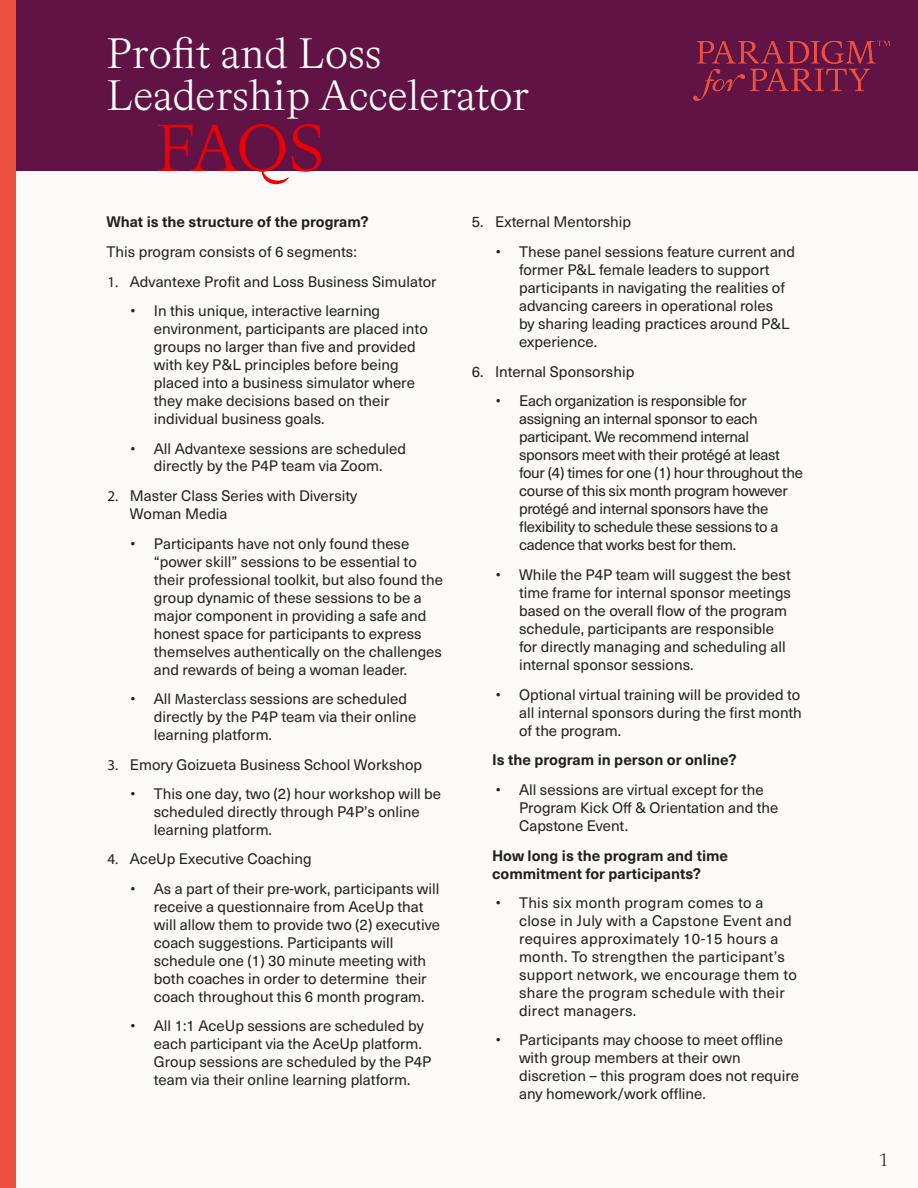
<style>
.page{position:relative;width:918px;height:1188px;background:#fff}
.page>*{position:absolute;margin:0;border:0;box-sizing:border-box;transform-origin:0 0}
.t1{font:300 66.6px "Bradford LL";color:#ed0001}
.t2{font:300 42.9px "Bradford LL";color:#fff}
.t3{font:300 18px "Bradford LL";color:#231f20}
.t4{font:15px/18px "Neue Haas Unica Pro";color:#231f20}
.t5{font:15px/18px "Neue Haas Unica Pro";letter-spacing:-.02em;color:#231f20}
.t6{font:15px/18px "Neue Haas Unica Pro";letter-spacing:.02em;color:#231f20}
.t7{font:700 15px/18px "Neue Haas Unica Pro";color:#231f20}
.s1{font-family:"Myriad Pro"}
</style>
<div class="page">
<div style="left:15px;top:171px;width:903px;height:1017px;background:#fbfaf9"></div>
<div style="left:1px;top:0;width:917px;height:171px;background:#611345"></div>
<div style="left:0;top:0;width:15px;height:1188px;background:#eb5040"></div>
<img style="left:693px;top:40px;width:183px;height:61px">
<img style="left:874px;top:40px;width:16px;height:7px">
<p class="t2" style="left:107px;top:27px;width:276px">Profit and Loss</p>
<p class="t2" style="left:107px;top:69px;width:424px">Leadership Accelerator</p>
<p class="t1" style="left:156px;top:106px;width:170px">FAQS</p>
<p class="t7" style="left:107px;top:213px;width:264px">What is the structure of the program?</p>
<p class="t4" style="left:107px;top:243px;width:252px">This program consists of 6 segments:</p>
<p class="t4" style="left:108px;top:273px;width:331px"><span class="s1">1.</span> Advantexe Profit and Loss Business Simulator</p>
<p class="t4" style="left:154px;top:302px;width:275px;text-indent:-23px">• In this unique, interactive learning environment, participants are placed into groups no larger than five and provided with key P&amp;L principles before being placed into a business simulator where they make decisions based on their individual business goals.</p>
<p class="t4" style="left:131px;top:440px;width:277px;text-align:center">• All Advantexe sessions are scheduled directly by the P4P team via Zoom.</p>
<p class="t4" style="left:130px;top:487px;width:229px;text-indent:-22px"><span class="s1">2.</span> Master Class Series with Diversity<br>Woman Media</p>
<p class="t4" style="left:154px;top:535px;width:291px;text-indent:-23px">• Participants have not only found these “power skill” sessions to be essential to their professional toolkit, but also found the group dynamic of these sessions to be a major component in providing a safe and honest space for participants to express themselves authentically on the challenges and rewards of being a woman leader.</p>
<p class="t4" style="left:154px;top:690px;width:264px;text-indent:-23px">• All <span class="s1">Masterclass</span> sessions are scheduled directly by the P4P team via their online learning platform.</p>
<p class="t4" style="left:108px;top:755px;width:316px"><span class="s1">3.</span> Emory Goizueta Business School Workshop</p>
<p class="t4" style="left:154px;top:785px;width:289px;text-indent:-23px">• This one day, two (2) hour workshop will be scheduled directly through P4P’s online learning platform.</p>
<p class="t4" style="left:108px;top:850px;width:206px"><span class="s1">4.</span> AceUp Executive Coaching</p>
<p class="t4" style="left:154px;top:880px;width:288px;text-indent:-23px">• As a part of their pre-work, participants will receive a questionnaire from AceUp that will allow them to provide two (2) executive coach suggestions. Participants will schedule one (1) 30 minute meeting with both coaches in order to determine their coach throughout this 6 month program.</p>
<p class="t4" style="left:154px;top:1017px;width:279px;text-indent:-23px">• All 1:1 AceUp sessions are scheduled by each <span class="s1">p</span>articipant via the AceUp platform.<br>Group sessions are scheduled by the P4P team via their online learning platform.</p>
<p class="t4" style="left:472px;top:213px;width:161px">5. External Mentorship</p>
<p class="t4" style="left:519px;top:243px;width:278px;text-indent:-23px">• These panel sessions feature current and former P&amp;L female leaders to support participants in navigating the realities of advancing careers in operational roles<br>by sharing leading practices around P&amp;L experience.</p>
<p class="t4" style="left:472px;top:363px;width:164px">6. Internal Sponsorship</p>
<p class="t5" style="left:519px;top:392px;width:285px;text-indent:-23px">• Each organization is responsible for assigning an internal sponsor to each participant. We recommend internal sponsors meet with their protégé at least four (4) times for one (1) hour throughout the course of this six month program however protégé and internal sponsors have the flexibility to schedule these sessions to a cadence that works best for them.</p>
<p class="t4" style="left:519px;top:566px;width:273px;text-indent:-23px">• While the P4P team will suggest the best time frame for internal sponsor meetings based on the overall flow of the program schedule, participants are responsible for directly managing and scheduling all internal sponsor sessions.</p>
<p class="t4" style="left:519px;top:686px;width:284px;text-align:justify;text-indent:-23px">• Optional virtual training will be provided to all internal sponsors during the first month of the program.</p>
<p class="t7" style="left:492px;top:751px;width:246px">Is the program in person or online?</p>
<p class="t4" style="left:519px;top:781px;width:261px;text-indent:-23px">• All sessions are virtual except for the<br>Program Kick Off &amp; Orientation and the<br>Capstone Event.</p>
<p class="t7" style="left:492px;top:846px;width:238px">How long is the program and time commitment for participants?</p>
<p class="t6" style="left:519px;top:894px;width:280px;text-indent:-23px">• This six month program comes to a close in July with a Capstone Event and requires approximately 10-15 hours a month. To strengthen the <span class="s1">p</span>articipant’s support network, we encourage them to share the program schedule with their direct managers.</p>
<p class="t4" style="left:519px;top:1031px;width:282px;text-indent:-23px">• Participants may choose to meet offline with group members at their own discretion – this program does not require any homework/work offline.</p>
<p class="t3" style="left:880px;top:1149px;width:9px">1</p>
</div>
